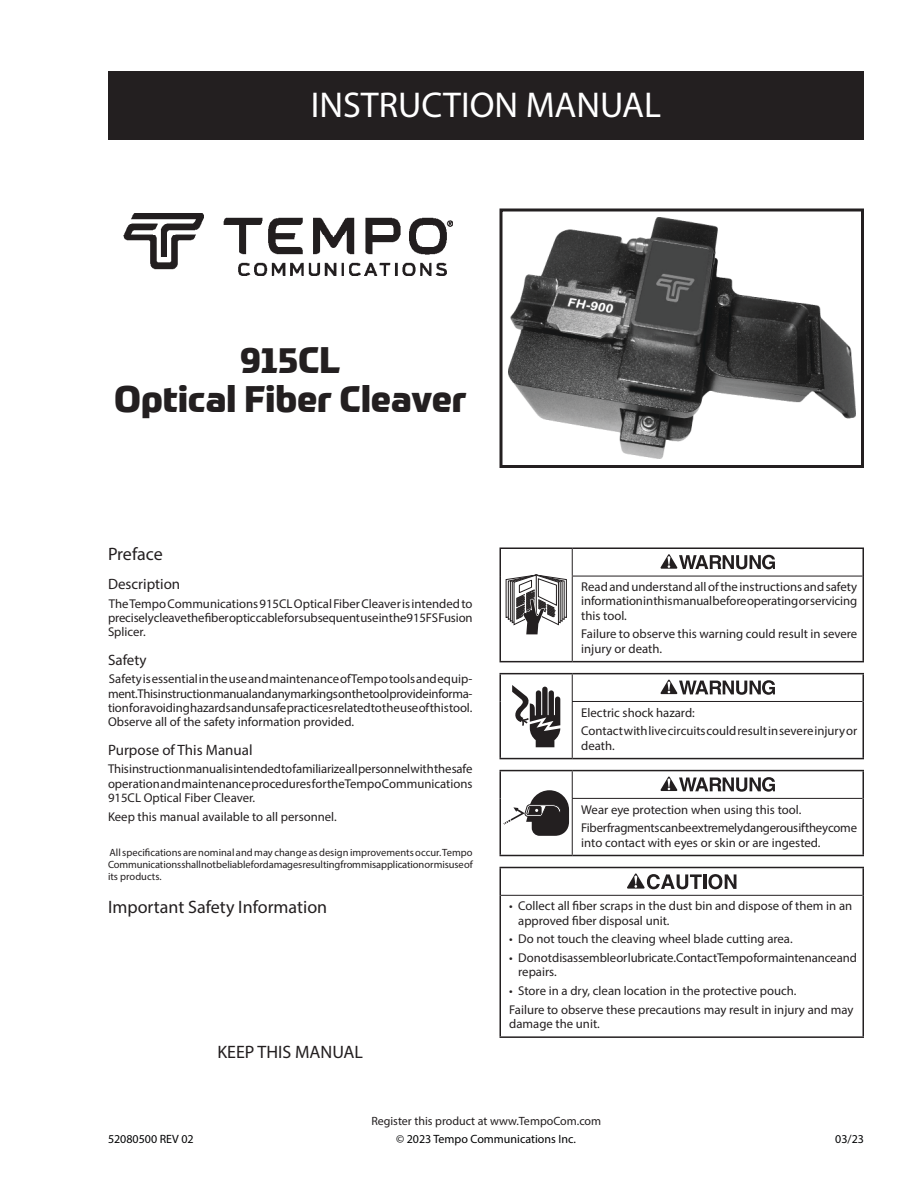
<style>
.page{position:relative;width:918px;height:1188px;background:#fff}
.page>*{position:absolute;margin:0;border:0;box-sizing:border-box;transform-origin:0 0}
.t1{font:800 36px/39px "Prometo";color:#231f20;text-align:center}
.t2{font:36px "Myriad Pro";color:#fff}
.Subhead___Body_Copy{font:18px "Myriad Pro";color:#231f20}
.KEEP{font:18px "Myriad Pro";color:#231f20}
.Subhead___Head{font:18px "Myriad Pro";letter-spacing:-.005em;color:#231f20}
.Subhead1{font:15px "Myriad Pro";color:#231f20}
.Body_Copy{font:12.75px/14.2px "Myriad Pro";color:#231f20}
.Body_Copy-2{font:12.75px/14.2px "Myriad Pro";letter-spacing:-.02em;color:#231f20}
.t3{font:12px "Myriad Pro";color:#020304}
.Subsubhead_C{font:12px "Myriad Pro";color:#231f20}
.Disclaimer{font:10.5px/12px "Myriad Pro";letter-spacing:-.01em;color:#231f20;text-align:justify}
</style>
<div class="page">
<div style="left:108px;top:71px;width:756px;height:69px;background:#231f20"></div>
<img style="left:508px;top:218px;width:347px;height:241px">
<div style="left:500px;top:208px;width:364px;height:260px;border:3px solid #231f20"></div>
<hr style="left:572px;top:576px;width:290px;height:1px;background:#231f20">
<hr style="left:572px;top:576px;width:1px;height:85px;background:#231f20">
<hr style="left:500px;top:548px;width:72px;height:1px;background:#231f20">
<hr style="left:500px;top:576px;width:1px;height:85px;background:#231f20">
<hr style="left:500px;top:661px;width:72px;height:1px;background:#231f20">
<hr style="left:572px;top:548px;width:292px;height:1px;background:#231f20">
<hr style="left:862px;top:549px;width:2px;height:27px;background:#231f20">
<hr style="left:862px;top:576px;width:2px;height:85px;background:#231f20">
<hr style="left:572px;top:661px;width:292px;height:1px;background:#231f20">
<svg style="left:500px;top:549px;width:73px;height:88px"></svg>
<svg style="left:661px;top:554px;width:114px;height:15px"></svg>
<hr style="left:500px;top:673px;width:72px;height:1px;background:#231f20">
<svg style="left:500px;top:674px;width:1px;height:27px"></svg>
<hr style="left:500px;top:701px;width:1px;height:57px;background:#231f20">
<hr style="left:500px;top:758px;width:72px;height:1px;background:#231f20">
<hr style="left:572px;top:673px;width:292px;height:1px;background:#231f20">
<hr style="left:862px;top:674px;width:2px;height:27px;background:#231f20">
<hr style="left:862px;top:701px;width:2px;height:57px;background:#231f20">
<hr style="left:572px;top:758px;width:292px;height:1px;background:#231f20">
<svg style="left:572px;top:674px;width:1px;height:27px"></svg>
<hr style="left:572px;top:701px;width:290px;height:1px;background:#231f20">
<hr style="left:572px;top:702px;width:1px;height:56px;background:#231f20">
<svg style="left:512px;top:685px;width:48px;height:62px"></svg>
<svg style="left:661px;top:680px;width:114px;height:15px"></svg>
<hr style="left:500px;top:770px;width:72px;height:1px;background:#231f20">
<hr style="left:500px;top:798px;width:1px;height:57px;background:#231f20">
<hr style="left:500px;top:855px;width:72px;height:1px;background:#231f20">
<hr style="left:572px;top:770px;width:292px;height:1px;background:#231f20">
<hr style="left:862px;top:771px;width:2px;height:27px;background:#231f20">
<hr style="left:862px;top:798px;width:2px;height:57px;background:#231f20">
<hr style="left:572px;top:855px;width:292px;height:1px;background:#231f20">
<hr style="left:572px;top:798px;width:290px;height:1px;background:#231f20">
<hr style="left:572px;top:799px;width:1px;height:56px;background:#231f20">
<svg style="left:500px;top:771px;width:73px;height:65px"></svg>
<svg style="left:661px;top:777px;width:114px;height:15px"></svg>
<hr style="left:501px;top:895px;width:361px;height:1px;background:#231f20">
<hr style="left:500px;top:867px;width:364px;height:1px;background:#231f20">
<svg style="left:500px;top:868px;width:1px;height:27px"></svg>
<hr style="left:862px;top:868px;width:2px;height:27px;background:#231f20">
<hr style="left:500px;top:895px;width:1px;height:141px;background:#231f20">
<hr style="left:862px;top:895px;width:2px;height:141px;background:#231f20">
<hr style="left:500px;top:1036px;width:364px;height:2px;background:#231f20">
<hr style="left:703px;top:874px;width:3px;height:15px;background:#231f20">
<svg style="left:708px;top:874px;width:28px;height:15px"></svg>
<svg style="left:627px;top:874px;width:75px;height:15px"></svg>
<img style="left:124px;top:213px;width:329px;height:63px">
<p class="t2" style="left:311px;top:82px;width:352px">INSTRUCTION MANUAL</p>
<p class="t1" style="left:114px;top:340px;width:353px">915CL<br>Optical Fiber Cleaver</p>
<p class="Subhead___Head" style="left:108px;top:543px;width:56px">Preface</p>
<p class="Subhead1" style="left:108px;top:575px;width:74px">Description</p>
<p class="Body_Copy" style="left:108px;top:596px;width:366px;text-align:justify">The Tempo Communications 915CL Optical Fiber Cleaver is intended to precisely cleave the fiber optic cable for subsequent use in the 915FS Fusion Splicer.</p>
<p class="Subhead1" style="left:108px;top:650px;width:40px">Safety</p>
<p class="Body_Copy" style="left:108px;top:672px;width:366px;text-align:justify">Safety is essential in the use and maintenance of Tempo tools and equip&shy;ment. This instruction manual and any markings on the tool provide informa&shy;tion for avoiding hazards and unsafe practices related to the use of this tool.<br>Observe all of the safety information provided.</p>
<p class="Subhead1" style="left:108px;top:740px;width:146px">Purpose of This Manual</p>
<p class="Body_Copy" style="left:108px;top:762px;width:366px;text-align:justify">This instruction manual is intended to familiarize all personnel with the safe operation and maintenance procedures for the Tempo Communications 915CL Optical Fiber Cleaver.</p>
<p class="Body_Copy" style="left:108px;top:809px;width:230px">Keep this manual available to all personnel.</p>
<p class="Disclaimer" style="left:108px;top:846px;width:366px">All specifications are nominal and may change as design improvements occur. Tempo Communications shall not be liable for damages resulting from misapplication or misuse of its products.</p>
<p class="Subhead___Body_Copy" style="left:108px;top:896px;width:221px">Important Safety Information</p>
<p class="KEEP" style="left:218px;top:1041px;width:147px">KEEP THIS MANUAL</p>
<p class="Body_Copy" style="left:581px;top:580px;width:278px;text-align:justify">Read and understand all of the instructions and safety information in this manual before operating or servicing this tool.</p>
<p class="Body_Copy" style="left:581px;top:627px;width:278px">Failure to observe this warning could result in severe injury or death.</p>
<p class="Body_Copy" style="left:581px;top:705px;width:115px">Electric shock hazard:</p>
<p class="Body_Copy" style="left:581px;top:724px;width:277px">Contact with live circuits could result in severe injury or death.</p>
<p class="Body_Copy" style="left:581px;top:802px;width:222px">Wear eye protection when using this tool.</p>
<p class="Body_Copy-2" style="left:581px;top:821px;width:277px">Fiber fragments can be extremely dangerous if they come into contact with eyes or skin or are ingested.</p>
<p class="Body_Copy" style="left:518px;top:899px;width:336px;text-indent:-9px">• Collect all fiber scraps in the dust bin and dispose of them in an approved fiber disposal unit.</p>
<p class="Body_Copy" style="left:509px;top:932px;width:285px">• Do not touch the cleaving wheel blade cutting area.</p>
<p class="Body_Copy" style="left:518px;top:951px;width:340px;text-indent:-9px">• Do not disassemble or lubricate. Contact Tempo for maintenance and repairs.</p>
<p class="Body_Copy" style="left:509px;top:984px;width:289px">• Store in a dry, clean location in the protective pouch.</p>
<p class="Body_Copy" style="left:509px;top:1002px;width:346px">Failure to observe these precautions may result in injury and may damage the unit.</p>
<p class="Subsubhead_C" style="left:371px;top:1114px;width:231px">Register this product at www.TempoCom.com</p>
<p class="t3" style="left:108px;top:1132px;width:87px">52080500 REV 02</p>
<p class="t3" style="left:396px;top:1132px;width:181px">© 2023 Tempo Communications Inc.</p>
<p class="t3" style="left:835px;top:1132px;width:30px">03/23</p>
</div>
